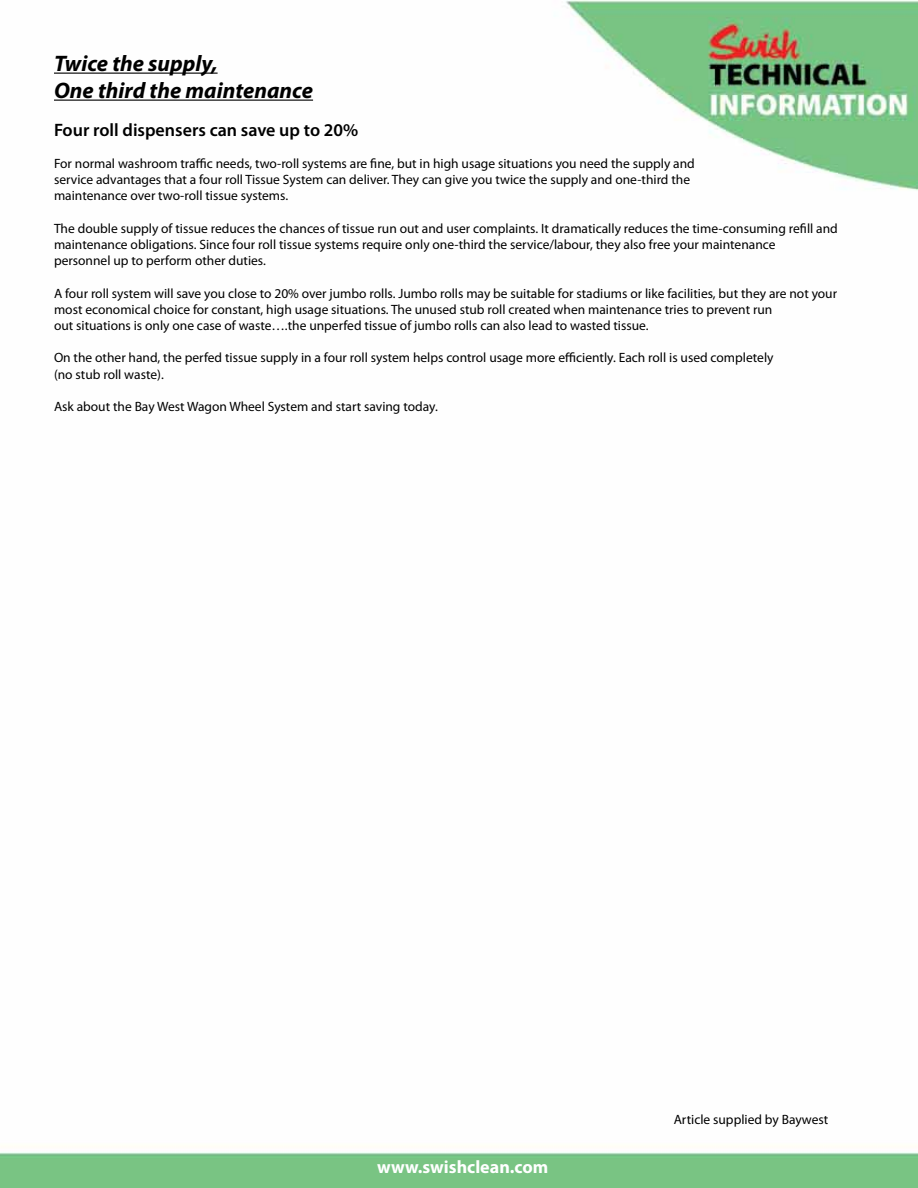
<style>
.page{position:relative;width:918px;height:1188px;background:#fff}
.page>*{position:absolute;margin:0;border:0;box-sizing:border-box;transform-origin:0 0}
.t1{font:italic 700 22.5px/27px "Myriad Pro";color:#000}
.t2{font:600 18px "Myriad Pro";color:#000}
.t3{font:700 18px "Myriad Pro";color:#fff}
.t4{font:13.5px/16.2px "Myriad Pro";color:#000}
</style>
<div class="page">
<img style="left:0;top:0;width:918px;height:1188px">
<hr style="left:54px;top:73px;width:164px;height:1px;background:#000">
<hr style="left:54px;top:100px;width:259px;height:1px;background:#000">
<h1 class="t1" style="left:54px;top:49px;width:261px">Twice the supply,<br>One third the maintenance</h1>
<h2 class="t2" style="left:54px;top:118px;width:306px">Four roll dispensers can save up to 20%</h2>
<p class="t4" style="left:54px;top:155px;width:642px">For normal washroom traffic needs, two-roll systems are fine, but in high usage situations you need the supply and service advantages that a four roll Tissue System can deliver. They can give you twice the supply and one-third the maintenance over two-roll tissue systems.</p>
<p class="t4" style="left:54px;top:220px;width:785px">The double supply of tissue reduces the chances of tissue run out and user complaints. It dramatically reduces the time-consuming refill and maintenance obligations. Since four roll tissue systems require only one-third the service/labour, they also free your maintenance<br>personnel up to perform other duties.</p>
<p class="t4" style="left:54px;top:285px;width:785px">A four roll system will save you close to 20% over jumbo rolls. Jumbo rolls may be suitable for stadiums or like facilities, but they are not your most economical choice for constant, high usage situations. The unused stub roll created when maintenance tries to prevent run<br>out situations is only one case of waste….the unperfed tissue of jumbo rolls can also lead to wasted tissue.</p>
<p class="t4" style="left:54px;top:350px;width:721px">On the other hand, the perfed tissue supply in a four roll system helps control usage more efficiently. Each roll is used completely (no stub roll waste).</p>
<p class="t4" style="left:54px;top:398px;width:385px">Ask about the Bay West Wagon Wheel System and start saving today.</p>
<h2 class="t3" style="left:377px;top:1155px;width:173px">www.swishclean.com</h2>
<p class="t4" style="left:674px;top:1111px;width:156px">Article supplied by Baywest</p>
</div>
